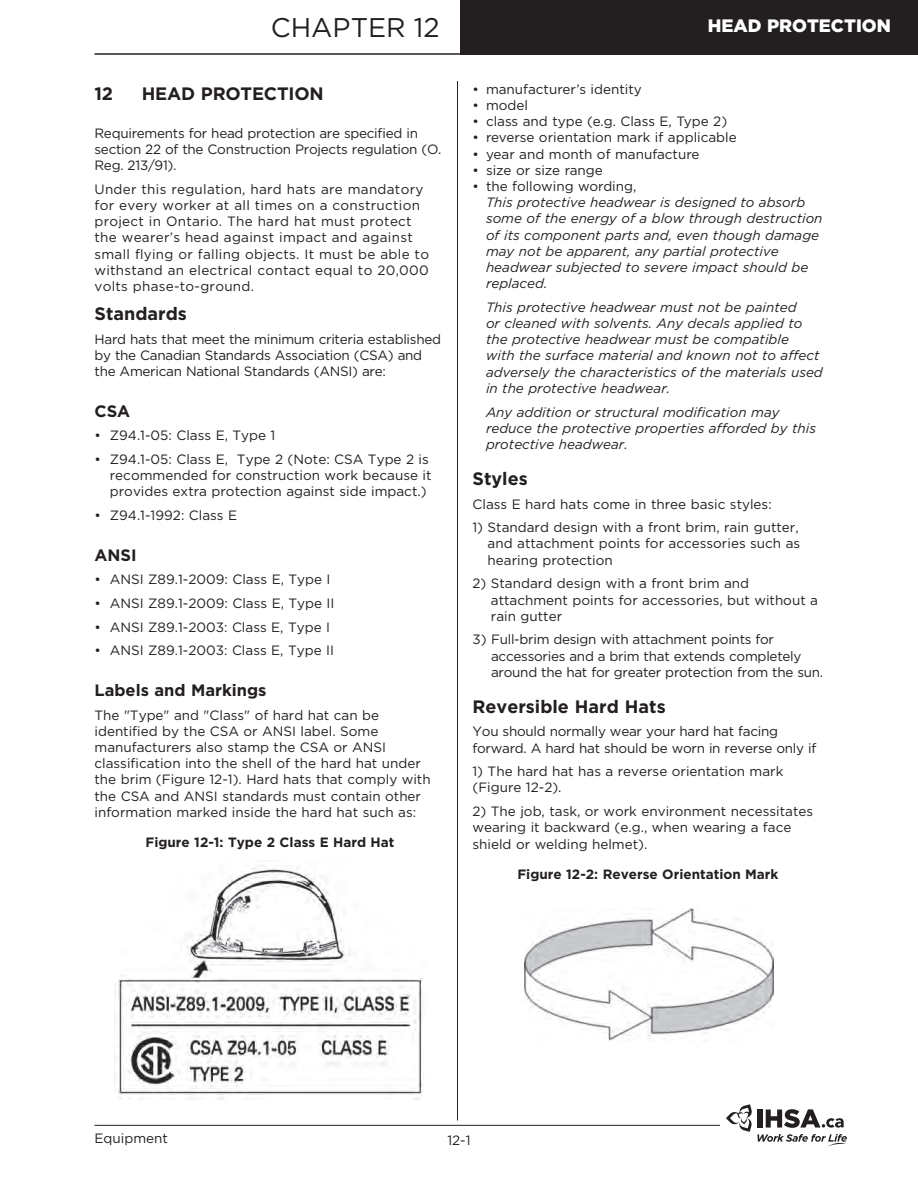
<style>
.page{position:relative;width:918px;height:1188px;background:#fff}
.page>*{position:absolute;margin:0;border:0;box-sizing:border-box;transform-origin:0 0}
.t1{font:27px "Gotham";color:#231f20}
.sub_head{font:700 18px "Gotham";color:#231f20}
.main_head{font:700 18px "Gotham";letter-spacing:-.01em;color:#231f20}
.t2{font:900 18px "Gotham";color:#fff}
.t3{font:700 16.5px "Gotham";color:#231f20}
.sub_head-2{font:13.5px/16.2px "Gotham";color:#231f20}
.sub_head-3{font:italic 13.5px/16.2px "Gotham";color:#231f20}
.text{font:13.5px/16.2px "Gotham";letter-spacing:-.02em;color:#231f20}
.text-2{font:13.5px/16.2px "Gotham";color:#231f20}
.text-3{font:13.5px/16.2px "Gotham";letter-spacing:.02em;color:#231f20}
.text-4{font:700 13.5px "Gotham";color:#231f20}
</style>
<div class="page">
<svg style="left:726px;top:1104px;width:121px;height:42px"></svg>
<hr style="left:94px;top:1125px;width:626px;height:1px;background:#231f20">
<div style="left:461px;top:0;width:457px;height:55px;background:#231f20"></div>
<hr style="left:94px;top:53px;width:824px;height:2px;background:#231f20">
<hr style="left:457px;top:81px;width:1px;height:1039px;background:#231f20">
<img style="left:114px;top:865px;width:309px;height:235px">
<img style="left:524px;top:908px;width:249px;height:133px">
<p class="t1" style="left:271px;top:12px;width:170px">CHAPTER 12</p>
<p class="t2" style="left:708px;top:16px;width:185px">HEAD PROTECTION</p>
<p class="main_head" style="left:94px;top:83px;width:20px">12</p>
<p class="main_head" style="left:142px;top:83px;width:184px">HEAD PROTECTION</p>
<p class="text" style="left:94px;top:125px;width:349px">Requirements for head protection are specified in section 22 of the Construction Projects regulation (O.<br>Reg. 213/91).</p>
<p class="text-3" style="left:94px;top:181px;width:336px">Under this regulation, hard hats are mandatory for every worker at all times on a construction project in Ontario. The hard hat must protect the wearer’s head against impact and against small flying or falling objects. It must be able to withstand an electrical contact equal to 20,000 volts phase-to-ground.</p>
<p class="sub_head" style="left:94px;top:303px;width:94px">Standards</p>
<p class="text" style="left:94px;top:331px;width:348px">Hard hats that meet the minimum criteria established by the Canadian Standards Association (CSA) and the American National Standards (ANSI) are:</p>
<h2 class="t3" style="left:94px;top:401px;width:37px">CSA</h2>
<p class="sub_head-2" style="left:94px;top:427px;width:182px">• Z94.1-05: Class E, Type 1</p>
<p class="sub_head-2" style="left:110px;top:451px;width:323px;text-indent:-15px">• Z94.1-05: Class E, Type 2 (Note: CSA Type 2 is recommended for construction work because it provides extra protection against side impact.)</p>
<p class="sub_head-2" style="left:94px;top:507px;width:144px">• Z94.1-1992: Class E</p>
<h2 class="t3" style="left:94px;top:545px;width:44px">ANSI</h2>
<p class="sub_head-2" style="left:94px;top:571px;width:238px">• ANSI Z89.1-2009: Class E, Type I</p>
<p class="sub_head-2" style="left:94px;top:595px;width:242px">• ANSI Z89.1-2009: Class E, Type II</p>
<p class="sub_head-2" style="left:94px;top:619px;width:237px">• ANSI Z89.1-2003: Class E, Type I</p>
<p class="sub_head-2" style="left:94px;top:642px;width:241px">• ANSI Z89.1-2003: Class E, Type II</p>
<h2 class="t3" style="left:94px;top:681px;width:174px">Labels and Markings</h2>
<p class="sub_head-2" style="left:94px;top:707px;width:338px">The "Type" and "Class" of hard hat can be identified by the CSA or ANSI label. Some manufacturers also stamp the CSA or ANSI classification into the shell of the hard hat under the brim (Figure 12-1). Hard hats that comply with the CSA and ANSI standards must contain other information marked inside the hard hat such as:</p>
<p class="text-4" style="left:146px;top:835px;width:251px">Figure 12-1: Type 2 Class E Hard Hat</p>
<p class="sub_head-2" style="left:472px;top:81px;width:171px">• manufacturer’s identity</p>
<p class="sub_head-2" style="left:472px;top:97px;width:57px">• model</p>
<p class="sub_head-2" style="left:472px;top:113px;width:256px">• class and type (e.g. Class E, Type 2)</p>
<p class="sub_head-2" style="left:472px;top:129px;width:266px">• reverse orientation mark if applicable</p>
<p class="sub_head-2" style="left:472px;top:145px;width:229px">• year and month of manufacture</p>
<p class="sub_head-2" style="left:472px;top:162px;width:132px">• size or size range</p>
<p class="sub_head-2" style="left:472px;top:178px;width:165px">• the following wording,</p>
<p class="sub_head-3" style="left:486px;top:194px;width:338px">This protective headwear is designed to absorb some of the energy of a blow through destruction of its component parts and, even though damage may not be apparent, any partial protective headwear subjected to severe impact should be replaced.</p>
<p class="sub_head-3" style="left:486px;top:299px;width:338px">This protective headwear must not be painted<br>or cleaned with solvents. Any decals applied to the protective headwear must be compatible<br>with the surface material and known not to affect adversely the characteristics of the materials used in the protective headwear.</p>
<p class="sub_head-3" style="left:486px;top:404px;width:332px">Any addition or structural modification may reduce the protective properties afforded by this protective headwear.</p>
<p class="sub_head" style="left:472px;top:468px;width:57px">Styles</p>
<p class="text-2" style="left:472px;top:495px;width:301px">Class E hard hats come in three basic styles:</p>
<p class="text-2" style="left:488px;top:519px;width:314px;text-align:justify;text-indent:-15px">1) Standard design with a front brim, rain gutter, and attachment points for accessories such as hearing protection</p>
<p class="text-2" style="left:491px;top:575px;width:329px;text-indent:-18px">2) Standard design with a front brim and attachment points for accessories, but without a rain gutter</p>
<p class="text" style="left:491px;top:631px;width:334px;text-indent:-19px">3) Full-brim design with attachment points for accessories and a brim that extends completely around the hat for greater protection from the sun.</p>
<p class="sub_head" style="left:472px;top:696px;width:195px">Reversible Hard Hats</p>
<p class="text" style="left:472px;top:723px;width:345px">You should normally wear your hard hat facing forward. A hard hat should be worn in reverse only if</p>
<p class="text-2" style="left:472px;top:763px;width:312px">1) The hard hat has a reverse orientation mark (Figure 12-2).</p>
<p class="text-2" style="left:472px;top:803px;width:342px">2) The job, task, or work environment necessitates wearing it backward (e.g., when wearing a face shield or welding helmet).</p>
<p class="text-4" style="left:517px;top:866px;width:263px">Figure 12-2: Reverse Orientation Mark</p>
<p class="sub_head-2" style="left:94px;top:1130px;width:75px">Equipment</p>
<p class="sub_head-2" style="left:447px;top:1132px;width:25px">12-1</p>
</div>
